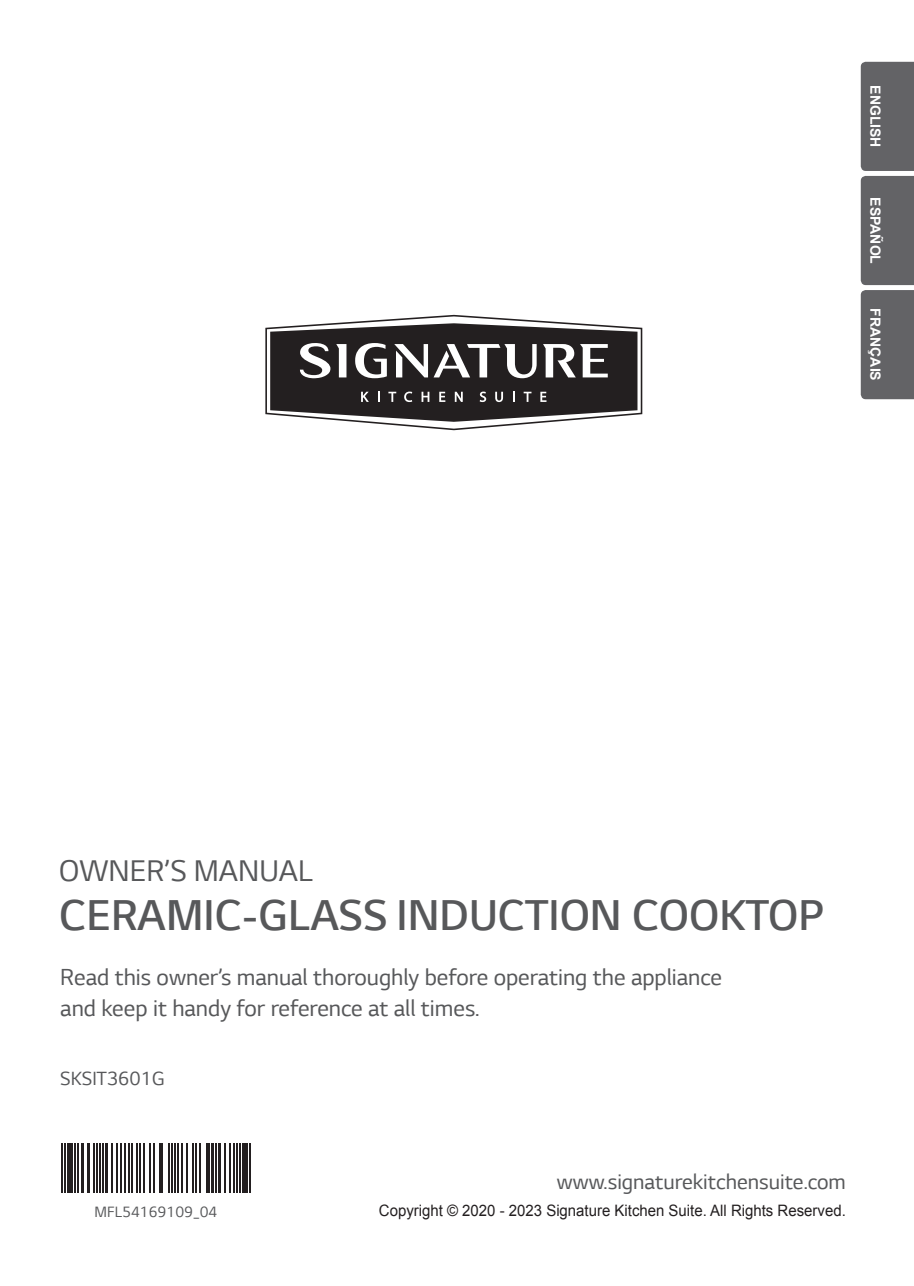
<style>
.page{position:relative;width:914px;height:1286px;background:#fff}
.page>*{position:absolute;margin:0;border:0;box-sizing:border-box;transform-origin:0 0}
.t1{font:300 45.5px "LG Smart";color:#57585a}
.t2{font:31.5px "LG Smart";color:#57585a}
.t3{font:24.5px/30.6px "LG Smart";color:#57585a}
.t4{font:22.75px "LG Smart";color:#57585a}
.t5{font:20.12px "LG Smart";color:#57585a}
.t6{font:15.75px "Arial";color:#231f20;scale:.95 1}
.t7{font:15.75px "LG Smart";color:#57585a}
.t8{font:700 14px "Arial";color:#fff}
</style>
<div class="page">
<svg style="left:860px;top:62px;width:54px;height:337px;background:#6c6c6e"></svg>
<svg style="left:265px;top:315px;width:377px;height:115px"></svg>
<hr style="left:62px;top:1143px;width:1px;height:50px;background:#231f20">
<hr style="left:65px;top:1143px;width:1px;height:50px;background:#231f20">
<div style="left:67px;top:1143px;width:6px;height:50px;background:#231f20"></div>
<hr style="left:74px;top:1143px;width:2px;height:50px;background:#231f20">
<hr style="left:77px;top:1143px;width:1px;height:50px;background:#231f20">
<hr style="left:81px;top:1143px;width:3px;height:50px;background:#231f20">
<hr style="left:87px;top:1143px;width:2px;height:50px;background:#231f20">
<hr style="left:94px;top:1143px;width:1px;height:50px;background:#231f20">
<hr style="left:96px;top:1143px;width:2px;height:50px;background:#231f20">
<hr style="left:99px;top:1143px;width:2px;height:50px;background:#231f20">
<hr style="left:102px;top:1143px;width:1px;height:50px;background:#231f20">
<hr style="left:105px;top:1143px;width:3px;height:50px;background:#231f20">
<hr style="left:112px;top:1143px;width:1px;height:50px;background:#231f20">
<hr style="left:116px;top:1143px;width:1px;height:50px;background:#231f20">
<hr style="left:120px;top:1143px;width:1px;height:50px;background:#231f20">
<hr style="left:124px;top:1143px;width:2px;height:50px;background:#231f20">
<hr style="left:128px;top:1143px;width:2px;height:50px;background:#231f20">
<hr style="left:131px;top:1143px;width:1px;height:50px;background:#231f20">
<hr style="left:137px;top:1143px;width:1px;height:50px;background:#231f20">
<hr style="left:139px;top:1143px;width:2px;height:50px;background:#231f20">
<hr style="left:144px;top:1143px;width:1px;height:50px;background:#231f20">
<hr style="left:149px;top:1143px;width:1px;height:50px;background:#231f20">
<hr style="left:153px;top:1143px;width:2px;height:50px;background:#231f20">
<hr style="left:159px;top:1143px;width:1px;height:50px;background:#231f20">
<hr style="left:162px;top:1143px;width:1px;height:50px;background:#231f20">
<hr style="left:168px;top:1143px;width:2px;height:50px;background:#231f20">
<hr style="left:171px;top:1143px;width:2px;height:50px;background:#231f20">
<hr style="left:174px;top:1143px;width:1px;height:50px;background:#231f20">
<hr style="left:177px;top:1143px;width:1px;height:50px;background:#231f20">
<hr style="left:181px;top:1143px;width:1px;height:50px;background:#231f20">
<hr style="left:187px;top:1143px;width:1px;height:50px;background:#231f20">
<hr style="left:192px;top:1143px;width:1px;height:50px;background:#231f20">
<hr style="left:195px;top:1143px;width:1px;height:50px;background:#231f20">
<hr style="left:199px;top:1143px;width:1px;height:50px;background:#231f20">
<hr style="left:206px;top:1143px;width:1px;height:50px;background:#231f20">
<hr style="left:209px;top:1143px;width:1px;height:50px;background:#231f20">
<hr style="left:211px;top:1143px;width:3px;height:50px;background:#231f20">
<hr style="left:216px;top:1143px;width:1px;height:50px;background:#231f20">
<hr style="left:218px;top:1143px;width:3px;height:50px;background:#231f20">
<hr style="left:224px;top:1143px;width:1px;height:50px;background:#231f20">
<hr style="left:229px;top:1143px;width:2px;height:50px;background:#231f20">
<hr style="left:234px;top:1143px;width:1px;height:50px;background:#231f20">
<hr style="left:236px;top:1143px;width:2px;height:50px;background:#231f20">
<hr style="left:239px;top:1143px;width:2px;height:50px;background:#231f20">
<div style="left:242px;top:1143px;width:6px;height:50px;background:#231f20"></div>
<hr style="left:249px;top:1143px;width:1px;height:50px;background:#231f20">
<p class="t8" style="left:884px;top:85px;width:64px;rotate:90deg">ENGLISH</p>
<p class="t8" style="left:884px;top:197px;width:68px;rotate:90deg">ESPAÑOL</p>
<p class="t8" style="left:884px;top:308px;width:74px;rotate:90deg">FRANÇAIS</p>
<p class="t2" style="left:59px;top:852px;width:255px">OWNER’S MANUAL</p>
<h1 class="t1" style="left:59px;top:888px;width:766px">CERAMIC-GLASS INDUCTION COOKTOP</h1>
<p class="t3" style="left:60px;top:962px;width:663px">Read this owner’s manual thoroughly before operating the appliance and keep it handy for reference at all times.</p>
<p class="t5" style="left:60px;top:1066px;width:106px">SKSIT3601G</p>
<p class="t7" style="left:95px;top:1203px;width:124px">MFL54169109_04</p>
<p class="t4" style="left:557px;top:1168px;width:290px">www.signaturekitchensuite.com</p>
<p class="t6" style="left:379px;top:1200px;width:493px">Copyright © 2020 - 2023 Signature Kitchen Suite. All Rights Reserved.</p>
</div>
